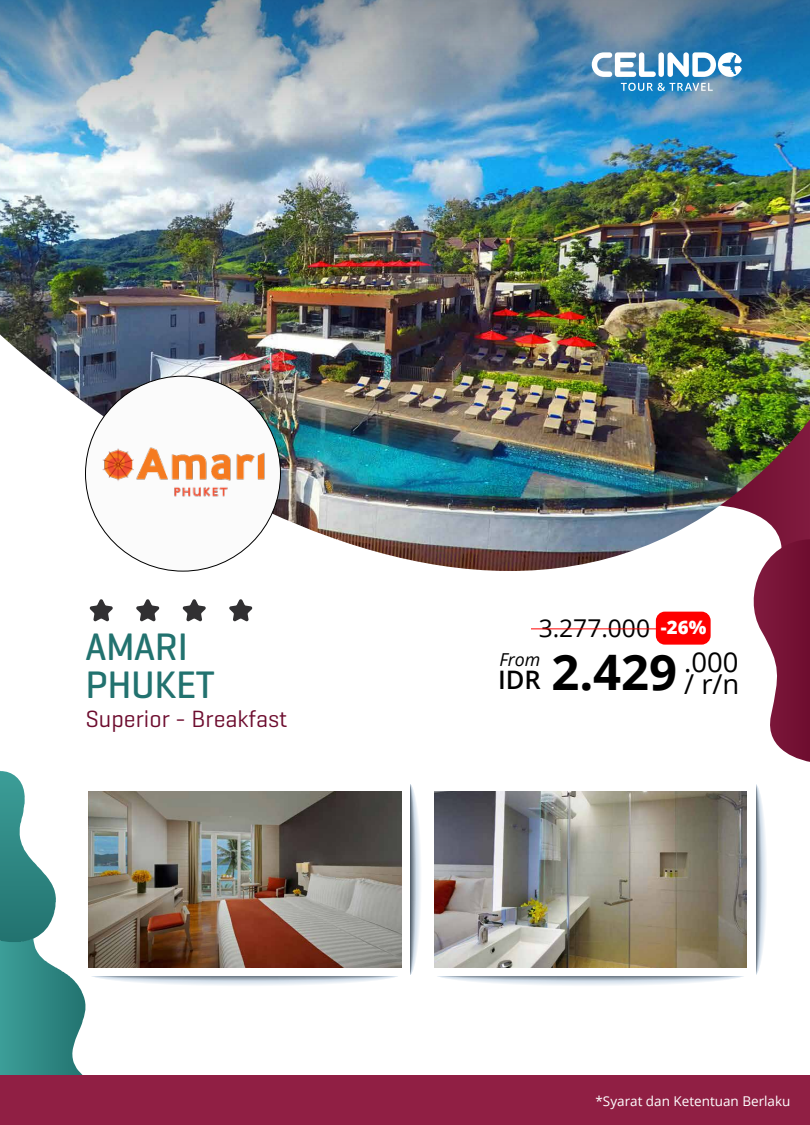
<style>
.page{position:relative;width:810px;height:1125px;background:#fff}
.page>*{position:absolute;margin:0;border:0;box-sizing:border-box;transform-origin:0 0}
.t1{font:700 48.97px "Open Sans";color:#000}
.t2{font:500 39px/37.5px "Geogrotesque";letter-spacing:-.01em;color:#22726f}
.t3{font:27.45px "Open Sans";color:#000}
.t4{font:24.53px "Open Sans";color:#000}
.t5{font:23.92px "Geogrotesque";color:#6d0c2e}
.t6{font:italic 17.77px "Open Sans";color:#000}
.t7{font:13.5px "Open Sans";color:#fff}
.s1{font-weight:800;font-size:18.6px;color:#fff}
.s2{font-weight:600;font-size:25.5px}
</style>
<div class="page">
<svg style="left:753px;top:574px;width:57px;height:188px"></svg>
<img style="left:0;top:166px;width:810px;height:408px">
<img style="left:0;top:0;width:810px;height:166px">
<svg style="left:621px;top:83px;width:92px;height:8px"></svg>
<svg style="left:592px;top:52px;width:64px;height:25px"></svg>
<div style="left:658px;top:52px;width:6px;height:25px;background:#fff;border-radius:3px"></div>
<svg style="left:668px;top:52px;width:74px;height:25px"></svg>
<div style="left:86px;top:376px;width:194px;height:195px;background:#fbfbfb;border-radius:50%"></div>
<hr style="left:531px;top:628px;width:127px;height:1px;background:#f00">
<div style="left:656px;top:612px;width:55px;height:33px;background:#f00;border-radius:9px"></div>
<svg style="left:89px;top:599px;width:24px;height:23px"></svg>
<svg style="left:136px;top:599px;width:24px;height:23px"></svg>
<svg style="left:182px;top:599px;width:24px;height:23px"></svg>
<svg style="left:229px;top:599px;width:24px;height:23px"></svg>
<svg style="left:410px;top:784px;width:11px;height:191px"></svg>
<svg style="left:437px;top:976px;width:307px;height:9px"></svg>
<svg style="left:756px;top:784px;width:10px;height:191px"></svg>
<img style="left:434px;top:791px;width:313px;height:177px">
<img style="left:0;top:771px;width:401px;height:305px">
<div style="left:0;top:1076px;width:810px;height:49px;background:#901f44"></div>
<img style="left:102px;top:447px;width:163px;height:50px">
<h2 class="t2" style="left:86px;top:627px;width:131px">AMARI<br>PHUKET</h2>
<h3 class="t5" style="left:86px;top:704px;width:204px">Superior - Breakfast</h3>
<h3 class="t4" style="left:539px;top:612px;width:169px">3.277.000 <span class="s1">-26%</span></h3>
<h1 class="t1" style="left:498px;top:638px;width:242px"><span class="s2">IDR</span> 2.429 <sup>.000</sup></h1>
<h3 class="t6" style="left:500px;top:648px;width:42px">From</h3>
<h3 class="t3" style="left:684px;top:665px;width:57px">/ r/n</h3>
<p class="t7" style="left:596px;top:1091px;width:197px">*Syarat dan Ketentuan Berlaku</p>
</div>
